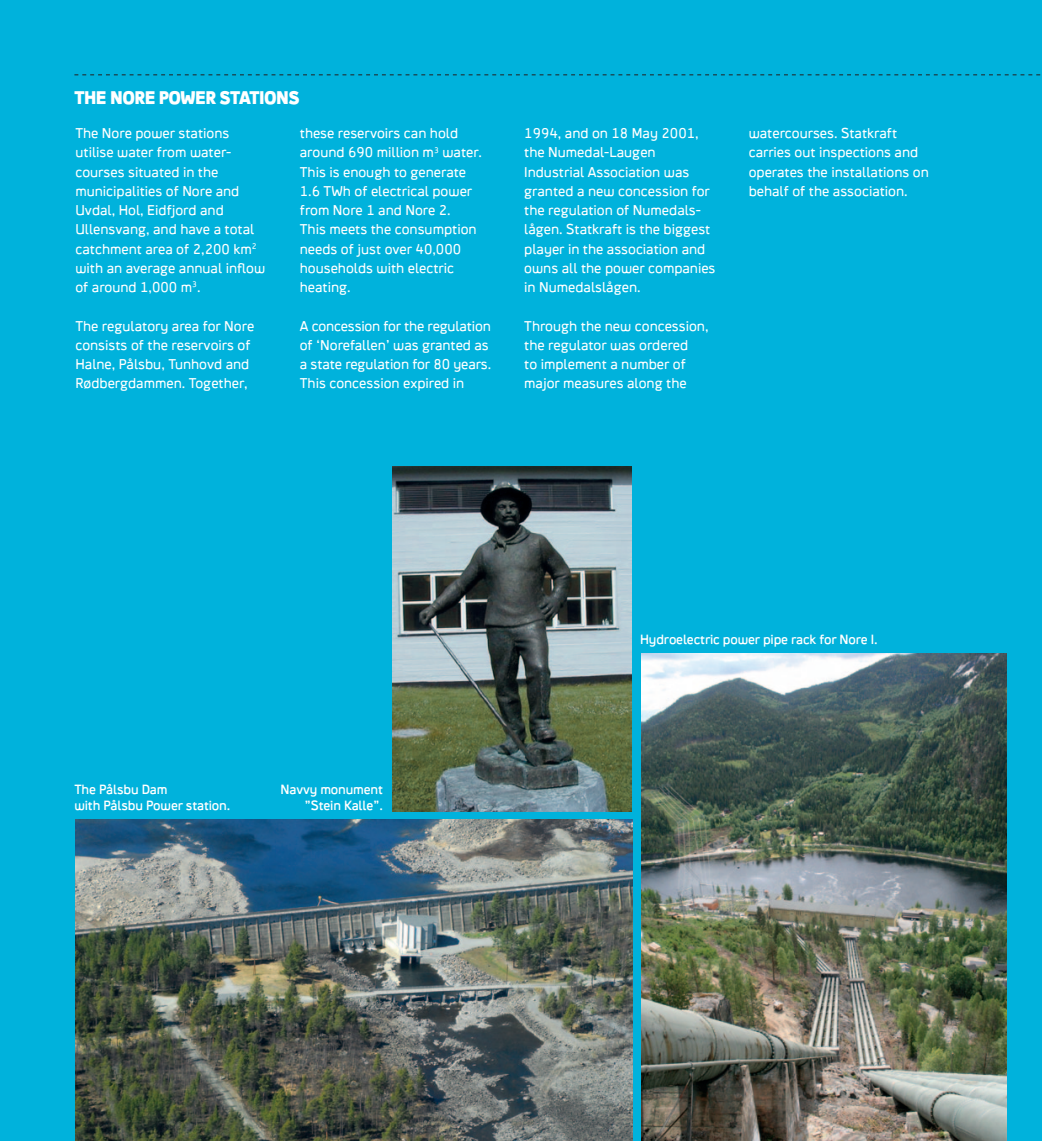
<style>
.page{position:relative;width:1042px;height:1141px;background:#00b2dc}
.page>*{position:absolute;margin:0;border:0;box-sizing:border-box;transform-origin:0 0}
.Brødtekst{font:900 17.5px "Statkraft Crank";letter-spacing:-.03em;color:#fff}
.t1{font:300 14px/19.2px "Statkraft Crank";color:#fff}
.Bildetekst{font:13.12px/15.8px "Statkraft Crank";letter-spacing:-.01em;color:#fff;text-align:right}
</style>
<div class="page">
<img style="left:393px;top:466px;width:238px;height:346px">
<img style="left:641px;top:654px;width:365px;height:487px">
<svg style="left:74px;top:74px;width:967px;height:1px"></svg>
<img style="left:76px;top:820px;width:556px;height:321px">
<p class="Brødtekst" style="left:74px;top:86px;width:227px">THE NORE POWER STATIONS</p>
<p class="t1" style="left:75px;top:123px;width:191px">The Nore power stations utilise water from water&shy;courses situated in the municipalities of Nore and<br>Uvdal, Hol, Eidfjord and<br>Ullensvang, and have a total catchment area of 2,200 km<sup>2 </sup>with an average annual inflow of around 1,000 m<sup>3</sup>.</p>
<p class="t1" style="left:75px;top:316px;width:180px">The regulatory area for Nore consists of the reservoirs of<br>Halne, Pålsbu, Tunhovd and<br>Rødbergdammen. Together,</p>
<p class="t1" style="left:300px;top:123px;width:184px">these reservoirs can hold around 690 million m<sup>3</sup> water.<br>This is enough to generate<br>1.6 TWh of electrical power from Nore 1 and Nore 2.<br>This meets the consumption needs of just over 40,000 households with electric heating.</p>
<p class="t1" style="left:300px;top:316px;width:193px">A concession for the regulation of ‘Norefallen’ was granted as a state regulation for 80 years.<br>This concession expired in</p>
<p class="t1" style="left:524px;top:123px;width:193px">1994, and on 18 May 2001, the Numedal-Laugen<br>Industrial Association was granted a new concession for the regulation of Numedals&shy;lågen. Statkraft is the biggest player in the association and owns all the power companies in Numedalslågen.</p>
<p class="t1" style="left:524px;top:316px;width:186px">Through the new concession, the regulator was ordered<br>to implement a number of major measures along the</p>
<p class="t1" style="left:749px;top:123px;width:182px">watercourses. Statkraft carries out inspections and operates the installations on behalf of the association.</p>
<p class="Bildetekst" style="left:74px;top:782px;width:157px;text-align:left">The Pålsbu Dam<br>with Pålsbu Power station.</p>
<p class="Bildetekst" style="left:281px;top:782px;width:104px">Navvy monument ”Stein Kalle”.</p>
<p class="Bildetekst" style="left:640px;top:631px;width:239px">Hydroelectric power pipe rack for Nore I.</p>
</div>
